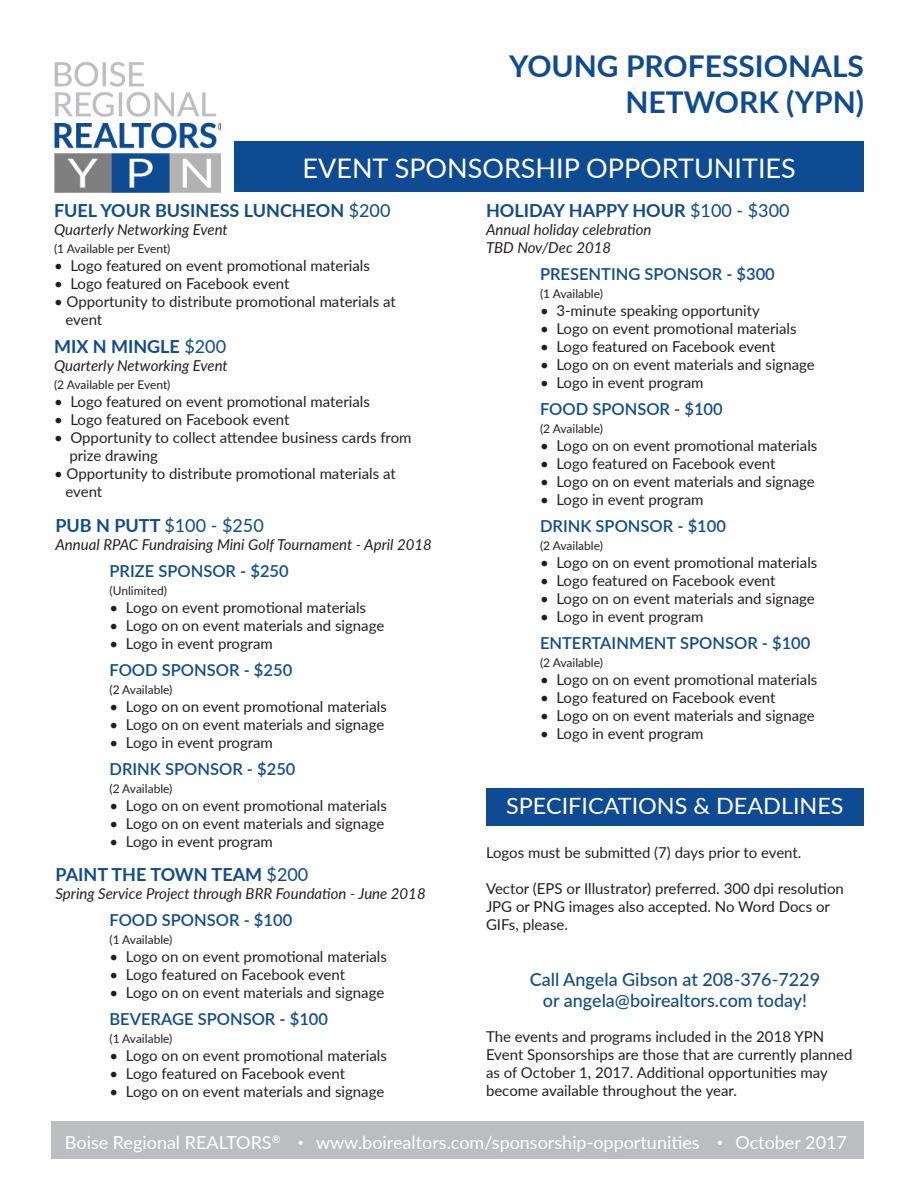
<style>
.page{position:relative;width:918px;height:1188px;background:#fff}
.page>*{position:absolute;margin:0;border:0;box-sizing:border-box;transform-origin:0 0}
.t1{font:700 30px "Lato";color:#0f4b92}
.t2{font:27px "Lato";color:#fff}
.t3{font:22.5px "Lato";color:#fff;scale:1.04 1}
.t4{font:700 18px "Lato";color:#0f4b92}
.t5{font:18px "Lato";color:#fff}
.t6{font:500 18px "Lato";color:#0f4b92}
.t7{font:18px "Lato";color:#0f4b92}
.t8{font:600 16.5px "Lato";color:#0f4b92}
.t9{font:15px/18px "Lato";color:#231f20}
.t10{font:italic 15px "Lato";color:#231f20}
.t11{font:12px "Lato";color:#231f20}
.s1{font-weight:400}
.s2{font-weight:700}
.s3{font-weight:100}
</style>
<div class="page">
<div style="left:486px;top:788px;width:377px;height:37px;background:#0f4b92"></div>
<img style="left:54px;top:62px;width:167px;height:130px">
<div style="left:234px;top:141px;width:630px;height:50px;background:#0f4b92"></div>
<div style="left:51px;top:1121px;width:813px;height:38px;background:#bcbdc0"></div>
<p class="t1" style="left:509px;top:44px;width:356px">YOUNG PROFESSIONALS</p>
<p class="t1" style="left:625px;top:80px;width:240px">NETWORK (YPN)</p>
<p class="t2" style="left:303px;top:149px;width:495px">EVENT SPONSORSHIP OPPORTUNITIES</p>
<p class="t4" style="left:54px;top:197px;width:338px">FUEL YOUR BUSINESS LUNCHEON <span class="s1">$200</span></p>
<p class="t10" style="left:54px;top:219px;width:175px">Quarterly Networking Event</p>
<p class="t11" style="left:54px;top:240px;width:118px">(1 Available per Event)</p>
<p class="t9" style="left:54px;top:256px;width:317px">• Logo featured on event promotional materials</p>
<p class="t9" style="left:54px;top:274px;width:237px">• Logo featured on Facebook event</p>
<p class="t9" style="left:54px;top:292px;width:343px">• Opportunity to distribute promotional materials at</p>
<p class="t9" style="left:66px;top:310px;width:38px">event</p>
<p class="t4" style="left:54px;top:334px;width:174px">MIX N MINGLE <span class="s1">$200</span></p>
<p class="t10" style="left:54px;top:355px;width:175px">Quarterly Networking Event</p>
<p class="t11" style="left:54px;top:376px;width:118px">(2 Available per Event)</p>
<p class="t9" style="left:54px;top:392px;width:317px">• Logo featured on event promotional materials</p>
<p class="t9" style="left:54px;top:410px;width:237px">• Logo featured on Facebook event</p>
<p class="t9" style="left:54px;top:428px;width:359px">• Opportunity to collect attendee business cards from</p>
<p class="t9" style="left:69px;top:446px;width:90px">prize drawing</p>
<p class="t9" style="left:54px;top:464px;width:343px">• Opportunity to distribute promotional materials at</p>
<p class="t9" style="left:66px;top:482px;width:38px">event</p>
<p class="t7" style="left:55px;top:512px;width:210px"><span class="s2">PUB N PUTT</span> $100 - $250</p>
<p class="t10" style="left:55px;top:533px;width:378px">Annual RPAC Fundraising Mini Golf Tournament - April 2018</p>
<p class="t8" style="left:110px;top:559px;width:181px">PRIZE SPONSOR - $250</p>
<p class="t11" style="left:109px;top:582px;width:59px">(Unlimited)</p>
<p class="t9" style="left:109px;top:597px;width:258px">• Logo on event promotional materials</p>
<p class="t9" style="left:109px;top:615px;width:276px">• Logo on on event materials and signage</p>
<p class="t9" style="left:109px;top:633px;width:165px">• Logo in event program</p>
<p class="t8" style="left:110px;top:658px;width:184px">FOOD SPONSOR - $250</p>
<p class="t11" style="left:109px;top:681px;width:64px">(2 Available)</p>
<p class="t9" style="left:109px;top:696px;width:279px">• Logo on on event promotional materials</p>
<p class="t9" style="left:109px;top:714px;width:276px">• Logo on on event materials and signage</p>
<p class="t9" style="left:109px;top:732px;width:165px">• Logo in event program</p>
<p class="t8" style="left:109px;top:757px;width:188px">DRINK SPONSOR - $250</p>
<p class="t11" style="left:109px;top:780px;width:64px">(2 Available)</p>
<p class="t9" style="left:109px;top:795px;width:279px">• Logo on on event promotional materials</p>
<p class="t9" style="left:109px;top:813px;width:276px">• Logo on on event materials and signage</p>
<p class="t9" style="left:109px;top:831px;width:165px">• Logo in event program</p>
<p class="t4" style="left:55px;top:861px;width:254px">PAINT THE TOWN TEAM <span class="s1">$200</span></p>
<p class="t10" style="left:55px;top:883px;width:372px">Spring Service Project through BRR Foundation - June 2018</p>
<p class="t8" style="left:109px;top:908px;width:184px">FOOD SPONSOR - $100</p>
<p class="t11" style="left:109px;top:931px;width:64px">(1 Available)</p>
<p class="t9" style="left:109px;top:947px;width:279px">• Logo on on event promotional materials</p>
<p class="t9" style="left:109px;top:965px;width:237px">• Logo featured on Facebook event</p>
<p class="t9" style="left:109px;top:983px;width:276px">• Logo on on event materials and signage</p>
<p class="t8" style="left:109px;top:1007px;width:220px">BEVERAGE SPONSOR - $100</p>
<p class="t11" style="left:109px;top:1030px;width:64px">(1 Available)</p>
<p class="t9" style="left:109px;top:1046px;width:279px">• Logo on on event promotional materials</p>
<p class="t9" style="left:109px;top:1064px;width:237px">• Logo featured on Facebook event</p>
<p class="t9" style="left:109px;top:1082px;width:276px">• Logo on on event materials and signage</p>
<p class="t4" style="left:486px;top:197px;width:305px">HOLIDAY HAPPY HOUR <span class="s1">$100 - $300</span></p>
<p class="t10" style="left:486px;top:219px;width:167px">Annual holiday celebration</p>
<p class="t10" style="left:486px;top:237px;width:127px">TBD Nov/Dec 2018</p>
<p class="t8" style="left:540px;top:262px;width:236px">PRESENTING SPONSOR - $300</p>
<p class="t11" style="left:540px;top:285px;width:64px">(1 Available)</p>
<p class="t9" style="left:540px;top:301px;width:221px">• 3-minute speaking opportunity</p>
<p class="t9" style="left:540px;top:319px;width:258px">• Logo on event promotional materials</p>
<p class="t9" style="left:540px;top:337px;width:237px">• Logo featured on Facebook event</p>
<p class="t9" style="left:540px;top:355px;width:276px">• Logo on on event materials and signage</p>
<p class="t9" style="left:540px;top:373px;width:165px">• Logo in event program</p>
<p class="t8" style="left:540px;top:397px;width:184px">FOOD SPONSOR - $100</p>
<p class="t11" style="left:540px;top:420px;width:64px">(2 Available)</p>
<p class="t9" style="left:540px;top:436px;width:279px">• Logo on on event promotional materials</p>
<p class="t9" style="left:540px;top:454px;width:237px">• Logo featured on Facebook event</p>
<p class="t9" style="left:540px;top:472px;width:276px">• Logo on on event materials and signage</p>
<p class="t9" style="left:540px;top:490px;width:165px">• Logo in event program</p>
<p class="t8" style="left:540px;top:514px;width:188px">DRINK SPONSOR - $100</p>
<p class="t11" style="left:540px;top:537px;width:64px">(2 Available)</p>
<p class="t9" style="left:540px;top:553px;width:279px">• Logo on on event promotional materials</p>
<p class="t9" style="left:540px;top:571px;width:237px">• Logo featured on Facebook event</p>
<p class="t9" style="left:540px;top:589px;width:276px">• Logo on on event materials and signage</p>
<p class="t9" style="left:540px;top:607px;width:165px">• Logo in event program</p>
<p class="t8" style="left:540px;top:631px;width:272px">ENTERTAINMENT SPONSOR - $100</p>
<p class="t11" style="left:540px;top:654px;width:64px">(2 Available)</p>
<p class="t9" style="left:540px;top:670px;width:279px">• Logo on on event promotional materials</p>
<p class="t9" style="left:540px;top:688px;width:237px">• Logo featured on Facebook event</p>
<p class="t9" style="left:540px;top:706px;width:276px">• Logo on on event materials and signage</p>
<p class="t9" style="left:540px;top:724px;width:165px">• Logo in event program</p>
<p class="t3" style="left:506px;top:790px;width:326px">SPECIFICATIONS &amp; DEADLINES</p>
<p class="t9" style="left:486px;top:843px;width:317px">Logos must be submitted (7) days prior to event.</p>
<p class="t9" style="left:486px;top:879px;width:359px">Vector (EPS or Illustrator) preferred. 300 dpi resolution<br>JPG or PNG images also accepted. No Word Docs or<br>GIFs, please.</p>
<p class="t6" style="left:530px;top:966px;width:292px">Call Angela Gibson at 208-376-7229</p>
<p class="t6" style="left:543px;top:988px;width:266px">or angela@boirealtors.com today!</p>
<p class="t9" style="left:486px;top:1027px;width:368px">The events and programs included in the 2018 YPN Event Sponsorships are those that are currently planned as of October 1, 2017. Additional opportunities may become available throughout the year.</p>
<p class="t5" style="left:65px;top:1129px;width:784px">Boise Regional REALTORS<sup>®</sup> <span class="s3">•</span> www.boirealtors.com/sponsorship-opportunities <span class="s3">•</span> October 2017</p>
</div>
